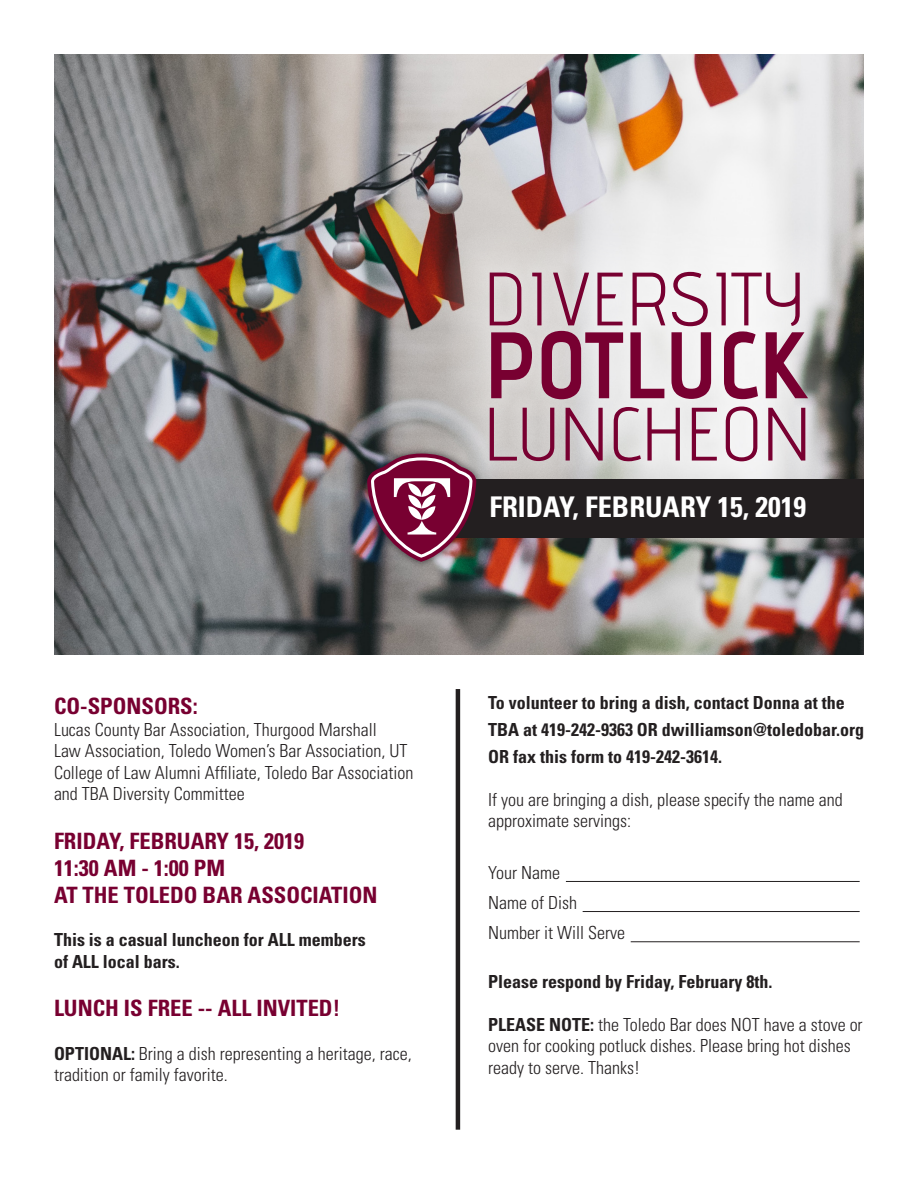
<style>
.page{position:relative;width:918px;height:1188px;background:#fff}
.page>*{position:absolute;margin:0;border:0;box-sizing:border-box;transform-origin:0 0}
.t1{font:700 94.05px "Advent Pro";color:#780031}
.t2{font:75.45px "Advent Pro";color:#780031}
.t3{font:700 condensed 28.5px "Univers LT Std";color:#fff}
.t4{font:700 condensed 22.5px "Univers LT Std";color:#780031}
.t5{font:300 condensed 18px/21.6px "Univers LT Std";color:#231f20}
.t6{font:700 condensed 18px/27px "Univers LT Std";color:#231f20}
.s1{font-weight:700}
</style>
<div class="page">
<hr style="left:566px;top:881px;width:294px;height:1px;background:#231f20">
<hr style="left:583px;top:911px;width:277px;height:1px;background:#231f20">
<hr style="left:631px;top:942px;width:229px;height:1px;background:#231f20">
<img style="left:54px;top:54px;width:810px;height:600px">
<div style="left:442px;top:224px;width:413px;height:284px;background:#fff;opacity:.75"></div>
<div style="left:441px;top:480px;width:423px;height:58px;background:#231f20"></div>
<img style="left:360px;top:446px;width:124px;height:124px">
<hr style="left:456px;top:689px;width:4px;height:441px;background:#231f20">
<p class="t4" style="left:54px;top:692px;width:145px">CO-SPONSORS:</p>
<p class="t5" style="left:54px;top:718px;width:361px">Lucas County Bar Association, Thurgood Marshall<br>Law Association, Toledo Women’s Bar Association, UT College of Law Alumni Affiliate, Toledo Bar Association and TBA Diversity Committee</p>
<p class="t4" style="left:54px;top:827px;width:252px">FRIDAY, FEBRUARY 15, 2019</p>
<p class="t4" style="left:54px;top:854px;width:173px">11:30 AM - 1:00 PM</p>
<p class="t4" style="left:54px;top:881px;width:325px">AT THE TOLEDO BAR ASSOCIATION</p>
<p class="t6" style="left:54px;top:926px;width:313px">This is a casual luncheon for ALL members</p>
<p class="t6" style="left:54px;top:948px;width:127px">of ALL local bars.</p>
<p class="t4" style="left:54px;top:995px;width:288px">LUNCH IS FREE -- ALL INVITED!</p>
<p class="t5" style="left:54px;top:1042px;width:359px"><span class="s1">OPTIONAL:</span> Bring a dish representing a heritage, race, tradition or family favorite.</p>
<p class="t2" style="left:484px;top:253px;width:322px">DIVERSITY</p>
<p class="t1" style="left:484px;top:308px;width:326px">POTLUCK</p>
<p class="t2" style="left:484px;top:388px;width:329px">LUNCHEON</p>
<p class="t3" style="left:489px;top:490px;width:318px">FRIDAY, FEBRUARY 15, 2019</p>
<p class="t6" style="left:488px;top:689px;width:377px">To volunteer to bring a dish, contact Donna at the<br>TBA at 419-242-9363 OR dwilliamson@toledobar.org<br>OR fax this form to 419-242-3614.</p>
<p class="t5" style="left:488px;top:789px;width:356px">If you are bringing a dish, please specify the name and</p>
<p class="t5" style="left:488px;top:810px;width:144px">approximate servings:</p>
<p class="t5" style="left:488px;top:862px;width:73px">Your Name</p>
<p class="t5" style="left:488px;top:888px;width:138px;line-height:30px">Name of Dish<br>Number it Will Serve</p>
<p class="t6" style="left:488px;top:968px;width:286px">Please respond by Friday, February 8th.</p>
<p class="t5" style="left:488px;top:1014px;width:376px"><span class="s1">PLEASE NOTE:</span> the Toledo Bar does NOT have a stove or oven for cooking potluck dishes. Please bring hot dishes ready to serve. Thanks!</p>
</div>
